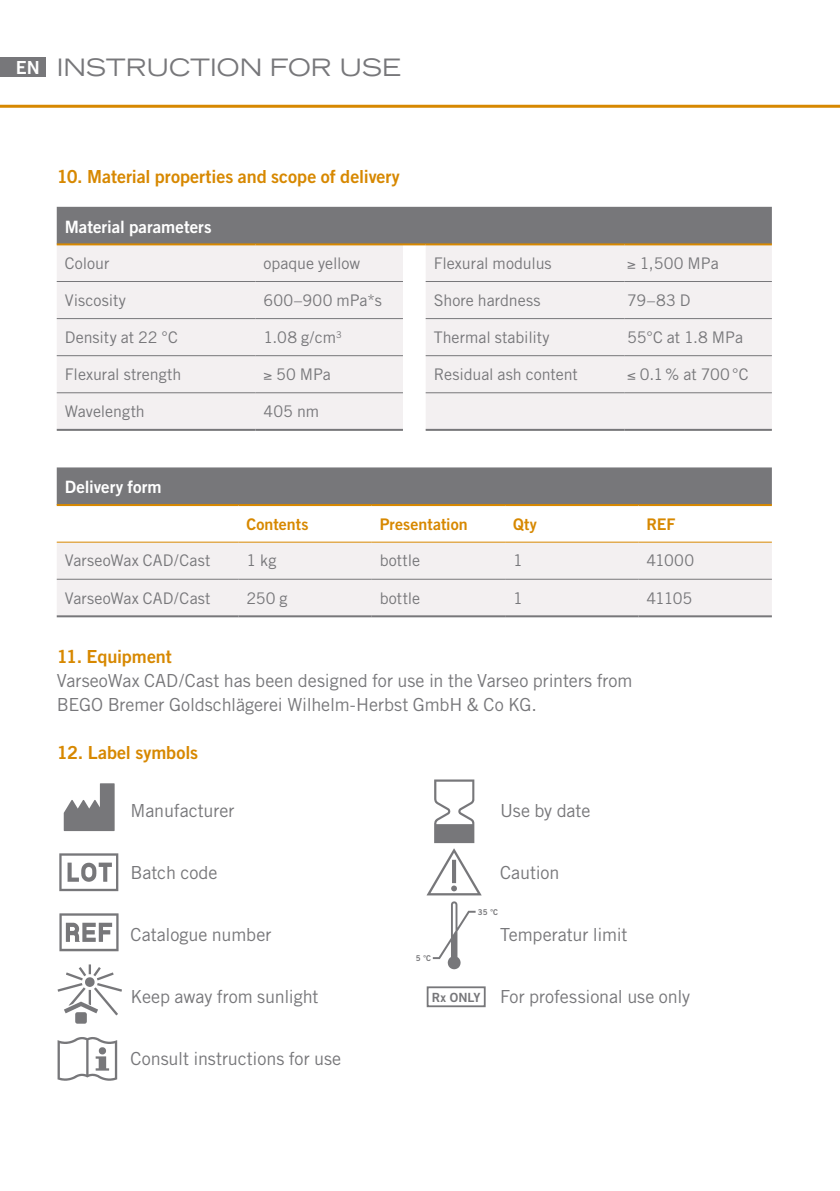
<style>
.page{position:relative;width:840px;height:1191px;background:#fff}
.page>*{position:absolute;margin:0;border:0;box-sizing:border-box;transform-origin:0 0}
.t1{font:expanded 24px "Trade Gothic LH";color:#77777a}
.t2{font:18px/24px "Trade Gothic";letter-spacing:-.005em;color:#77777a}
.t3{font:18px "Trade Gothic Bold Two";letter-spacing:-.005em;color:#d78800}
.t4{font:17px "Trade Gothic Bold Two";color:#fff}
.t5{font:16px "Trade Gothic";color:#77777a}
.t6{font:16px "Trade Gothic Bold Two";letter-spacing:.005em;color:#d78800}
.t7{font:12.6px "Trade Gothic Bold Two";color:#77777a}
.t8{font:8px "Trade Gothic Bold Two";color:#77777a}
.s1{font-family:"Trade Gothic Bold Two";font-stretch:normal;font-size:18px;color:#fff}
</style>
<div class="page">
<div style="left:57px;top:467px;width:714px;height:37px;background:#77777a"></div>
<div style="left:57px;top:542px;width:714px;height:73px;background:#f3f0f1"></div>
<hr style="left:57px;top:504px;width:181px;height:2px;background:#d78800">
<hr style="left:238px;top:504px;width:133px;height:2px;background:#d78800">
<hr style="left:371px;top:504px;width:134px;height:2px;background:#d78800">
<hr style="left:505px;top:504px;width:133px;height:2px;background:#d78800">
<hr style="left:638px;top:504px;width:133px;height:2px;background:#d78800">
<hr style="left:57px;top:541px;width:181px;height:1px;background:#d78800">
<hr style="left:238px;top:541px;width:133px;height:1px;background:#d78800">
<hr style="left:371px;top:541px;width:134px;height:1px;background:#d78800">
<hr style="left:505px;top:541px;width:133px;height:1px;background:#d78800">
<hr style="left:638px;top:541px;width:133px;height:1px;background:#d78800">
<hr style="left:57px;top:615px;width:181px;height:2px;background:#77777a">
<hr style="left:238px;top:615px;width:133px;height:2px;background:#77777a">
<hr style="left:371px;top:615px;width:134px;height:2px;background:#77777a">
<hr style="left:505px;top:615px;width:133px;height:2px;background:#77777a">
<hr style="left:638px;top:615px;width:133px;height:2px;background:#77777a">
<hr style="left:57px;top:579px;width:181px;height:1px;background:#77777a">
<hr style="left:238px;top:579px;width:133px;height:1px;background:#77777a">
<hr style="left:371px;top:579px;width:134px;height:1px;background:#77777a">
<hr style="left:505px;top:579px;width:133px;height:1px;background:#77777a">
<hr style="left:638px;top:579px;width:133px;height:1px;background:#77777a">
<div style="left:57px;top:207px;width:714px;height:36px;background:#77777a"></div>
<div style="left:57px;top:245px;width:714px;height:184px;background:#f3f0f1"></div>
<hr style="left:425px;top:243px;width:199px;height:2px;background:#d78800">
<hr style="left:425px;top:281px;width:199px;height:1px;background:#77777a">
<hr style="left:425px;top:318px;width:199px;height:1px;background:#77777a">
<hr style="left:425px;top:355px;width:199px;height:1px;background:#77777a">
<hr style="left:425px;top:392px;width:199px;height:1px;background:#77777a">
<hr style="left:57px;top:243px;width:198px;height:2px;background:#d78800">
<hr style="left:255px;top:243px;width:148px;height:2px;background:#d78800">
<hr style="left:403px;top:243px;width:22px;height:2px;background:#d78800">
<hr style="left:624px;top:243px;width:147px;height:2px;background:#d78800">
<hr style="left:57px;top:281px;width:198px;height:1px;background:#77777a">
<hr style="left:255px;top:281px;width:148px;height:1px;background:#77777a">
<hr style="left:57px;top:318px;width:198px;height:1px;background:#77777a">
<hr style="left:255px;top:318px;width:148px;height:1px;background:#77777a">
<hr style="left:624px;top:281px;width:147px;height:1px;background:#77777a">
<hr style="left:624px;top:318px;width:147px;height:1px;background:#77777a">
<hr style="left:57px;top:355px;width:198px;height:1px;background:#77777a">
<hr style="left:255px;top:355px;width:148px;height:1px;background:#77777a">
<hr style="left:57px;top:429px;width:198px;height:2px;background:#77777a">
<hr style="left:255px;top:429px;width:148px;height:2px;background:#77777a">
<hr style="left:425px;top:429px;width:199px;height:2px;background:#77777a">
<hr style="left:624px;top:355px;width:147px;height:1px;background:#77777a">
<hr style="left:624px;top:429px;width:147px;height:2px;background:#77777a">
<hr style="left:57px;top:392px;width:198px;height:1px;background:#77777a">
<hr style="left:255px;top:392px;width:148px;height:1px;background:#77777a">
<hr style="left:624px;top:392px;width:147px;height:1px;background:#77777a">
<img style="left:63px;top:783px;width:52px;height:49px">
<img style="left:434px;top:779px;width:40px;height:64px">
<img style="left:427px;top:848px;width:54px;height:47px">
<img style="left:59px;top:853px;width:59px;height:38px">
<img style="left:59px;top:913px;width:59px;height:38px">
<img style="left:57px;top:1037px;width:61px;height:44px">
<img style="left:57px;top:964px;width:64px;height:60px">
<img style="left:432px;top:901px;width:44px;height:68px">
<div style="left:426px;top:986px;width:59px;height:21px;border:2px solid #77777a"></div>
<hr style="left:0;top:105px;width:839px;height:3px;background:#d78800">
<div style="left:0;top:57px;width:45px;height:20px;background:#77777a"></div>
<h1 class="t1" style="left:16px;top:52px;width:386px"><span class="s1">EN</span> INSTRUCTION FOR USE</h1>
<p class="t3" style="left:57px;top:165px;width:344px">10. Material properties and scope of delivery</p>
<p class="t4" style="left:65px;top:216px;width:148px">Material parameters</p>
<p class="t5" style="left:65px;top:253px;width:46px">Colour</p>
<p class="t5" style="left:263px;top:253px;width:98px">opaque yellow</p>
<p class="t5" style="left:433px;top:253px;width:119px">Flexural modulus</p>
<p class="t5" style="left:626px;top:253px;width:93px">≥ 1,500 MPa</p>
<p class="t5" style="left:65px;top:290px;width:63px">Viscosity</p>
<p class="t5" style="left:263px;top:290px;width:120px">600–900 mPa*s</p>
<p class="t5" style="left:433px;top:290px;width:108px">Shore hardness</p>
<p class="t5" style="left:626px;top:290px;width:65px">79–83 D</p>
<p class="t5" style="left:65px;top:327px;width:115px">Density at 22 °C</p>
<p class="t5" style="left:263px;top:327px;width:80px">1.08 g/cm<sup>3</sup></p>
<p class="t5" style="left:433px;top:327px;width:117px">Thermal stability</p>
<p class="t5" style="left:626px;top:327px;width:117px">55°C at 1.8 MPa</p>
<p class="t5" style="left:65px;top:365px;width:118px">Flexural strength</p>
<p class="t5" style="left:263px;top:365px;width:69px">≥ 50 MPa</p>
<p class="t5" style="left:433px;top:365px;width:146px">Residual ash content</p>
<p class="t5" style="left:626px;top:365px;width:123px">≤ 0.1% at 700°C</p>
<p class="t5" style="left:65px;top:402px;width:82px">Wavelength</p>
<p class="t5" style="left:263px;top:402px;width:57px">405 nm</p>
<p class="t4" style="left:65px;top:476px;width:98px">Delivery form</p>
<p class="t6" style="left:246px;top:514px;width:64px">Contents</p>
<p class="t6" style="left:379px;top:514px;width:89px">Presentation</p>
<p class="t6" style="left:513px;top:514px;width:25px">Qty</p>
<p class="t6" style="left:646px;top:514px;width:30px">REF</p>
<p class="t5" style="left:65px;top:551px;width:147px">VarseoWax CAD/Cast</p>
<p class="t5" style="left:246px;top:551px;width:31px">1 kg</p>
<p class="t5" style="left:379px;top:551px;width:42px">bottle</p>
<p class="t5" style="left:513px;top:551px;width:11px">1</p>
<p class="t5" style="left:646px;top:551px;width:49px">41000</p>
<p class="t5" style="left:65px;top:588px;width:147px">VarseoWax CAD/Cast</p>
<p class="t5" style="left:246px;top:588px;width:43px">250 g</p>
<p class="t5" style="left:379px;top:588px;width:42px">bottle</p>
<p class="t5" style="left:513px;top:588px;width:11px">1</p>
<p class="t5" style="left:646px;top:588px;width:47px">41105</p>
<p class="t3" style="left:57px;top:645px;width:117px">11. Equipment</p>
<p class="t2" style="left:57px;top:668px;width:577px">VarseoWax CAD/Cast has been designed for use in the Varseo printers from<br>BEGO Bremer Goldschlägerei Wilhelm-Herbst GmbH &amp; Co KG.</p>
<p class="t3" style="left:57px;top:741px;width:143px">12. Label symbols</p>
<p class="t2" style="left:130px;top:798px;width:105px">Manufacturer</p>
<p class="t2" style="left:130px;top:860px;width:88px">Batch code</p>
<p class="t2" style="left:130px;top:922px;width:142px">Catalogue number</p>
<p class="t2" style="left:130px;top:984px;width:189px">Keep away from sunlight</p>
<p class="t2" style="left:130px;top:1046px;width:212px">Consult instructions for use</p>
<p class="t2" style="left:499px;top:798px;width:92px">Use by date</p>
<p class="t2" style="left:499px;top:860px;width:61px">Caution</p>
<p class="t8" style="left:477px;top:907px;width:22px">35 °C</p>
<p class="t8" style="left:415px;top:953px;width:17px">5 °C</p>
<p class="t7" style="left:431px;top:989px;width:50px">Rx ONLY</p>
<p class="t2" style="left:499px;top:922px;width:129px">Temperatur limit</p>
<p class="t2" style="left:499px;top:984px;width:192px">For professional use only</p>
</div>
